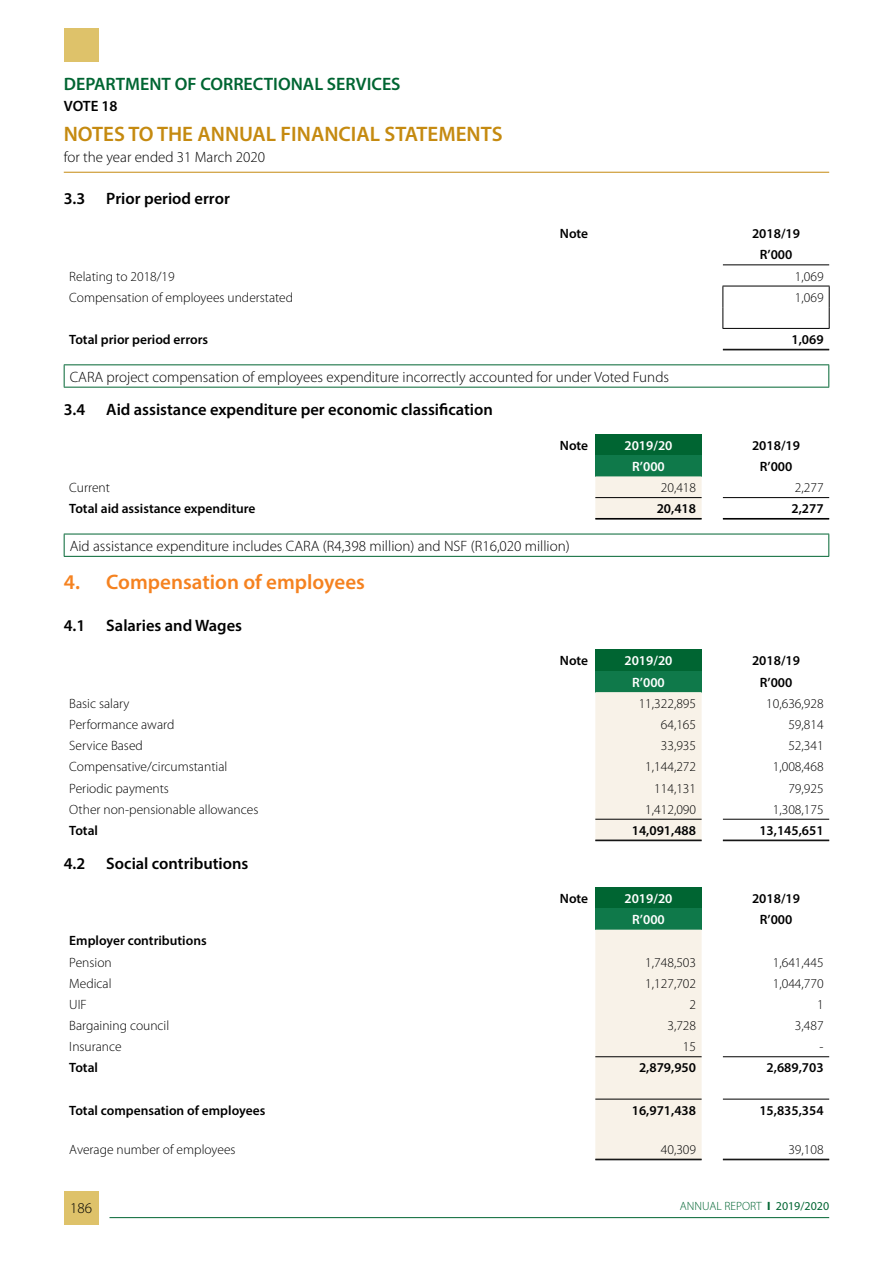
<style>
.page{position:relative;width:893px;height:1263px;background:#fff}
.page>*{position:absolute;margin:0;border:0;box-sizing:border-box;transform-origin:0 0}
.t1{font:600 21px "Myriad Pro";color:#c58a10}
.t2{font:600 21px "Myriad Pro";color:#f58220}
.t3{font:600 18px "Myriad Pro";color:#006532}
.t4{font:600 16.5px "Myriad Pro";color:#000}
.t5{font:300 15px "Myriad Pro";color:#000}
.t6{font:600 15px "Myriad Pro";letter-spacing:-.005em;color:#000}
.t7{font:300 13.5px "Myriad Pro";color:#000}
.t8{font:600 13.5px/21.1px "Myriad Pro";color:#000;text-align:center}
.t9{font:600 13.5px "Myriad Pro";color:#fff}
.t10{font:300 12px "Myriad Pro";color:#006532}
.s1{font-weight:700}
.s2{font-weight:400}
</style>
<div class="page">
<div style="left:64px;top:28px;width:34px;height:33px;background:#dec26a"></div>
<div style="left:64px;top:1191px;width:34px;height:33px;background:#dec26a"></div>
<hr style="left:109px;top:1217px;width:720px;height:1px;background:#006532">
<hr style="left:64px;top:172px;width:765px;height:1px;background:#c58a10">
<hr style="left:723px;top:264px;width:106px;height:1px;background:#000">
<hr style="left:722px;top:286px;width:108px;height:1px;background:#000">
<svg style="left:722px;top:286px;width:1px;height:42px"></svg>
<svg style="left:829px;top:286px;width:1px;height:42px"></svg>
<hr style="left:722px;top:328px;width:108px;height:1px;background:#000">
<hr style="left:723px;top:349px;width:106px;height:1px;background:#000">
<hr style="left:723px;top:350px;width:106px;height:1px;background:#000">
<hr style="left:64px;top:364px;width:765px;height:1px;background:#006532">
<svg style="left:64px;top:365px;width:1px;height:22px"></svg>
<svg style="left:828px;top:365px;width:1px;height:22px"></svg>
<hr style="left:64px;top:387px;width:765px;height:1px;background:#006532">
<div style="left:595px;top:434px;width:107px;height:21px;background:#006532"></div>
<div style="left:595px;top:455px;width:107px;height:21px;background:#0f794a"></div>
<div style="left:595px;top:476px;width:107px;height:42px;background:#f8f2e8"></div>
<hr style="left:595px;top:497px;width:107px;height:1px;background:#000">
<hr style="left:595px;top:518px;width:107px;height:1px;background:#000">
<hr style="left:595px;top:519px;width:107px;height:1px;background:#000">
<hr style="left:723px;top:497px;width:106px;height:1px;background:#000">
<hr style="left:723px;top:518px;width:106px;height:1px;background:#000">
<hr style="left:723px;top:519px;width:106px;height:1px;background:#000">
<hr style="left:64px;top:534px;width:765px;height:1px;background:#006532">
<svg style="left:64px;top:534px;width:1px;height:22px"></svg>
<svg style="left:828px;top:534px;width:1px;height:22px"></svg>
<hr style="left:64px;top:556px;width:765px;height:1px;background:#006532">
<div style="left:595px;top:650px;width:107px;height:21px;background:#006532"></div>
<div style="left:595px;top:671px;width:107px;height:21px;background:#0f794a"></div>
<div style="left:595px;top:692px;width:107px;height:148px;background:#f8f2e8"></div>
<hr style="left:595px;top:819px;width:107px;height:1px;background:#000">
<hr style="left:595px;top:840px;width:107px;height:1px;background:#000">
<hr style="left:723px;top:819px;width:106px;height:1px;background:#000">
<hr style="left:723px;top:840px;width:106px;height:1px;background:#000">
<div style="left:595px;top:887px;width:107px;height:21px;background:#006532"></div>
<div style="left:595px;top:908px;width:107px;height:22px;background:#0f794a"></div>
<div style="left:595px;top:930px;width:107px;height:229px;background:#f8f2e8"></div>
<hr style="left:595px;top:1056px;width:107px;height:1px;background:#000">
<hr style="left:723px;top:1056px;width:106px;height:1px;background:#000">
<hr style="left:595px;top:1099px;width:107px;height:1px;background:#000">
<hr style="left:723px;top:1099px;width:106px;height:1px;background:#000">
<hr style="left:595px;top:1159px;width:107px;height:1px;background:#000">
<hr style="left:723px;top:1159px;width:106px;height:1px;background:#000">
<h2 class="t3" style="left:64px;top:73px;width:338px">DEPARTMENT OF CORRECTIONAL SERVICES</h2>
<p class="t6" style="left:64px;top:96px;width:55px">VOTE 18</p>
<h1 class="t1" style="left:64px;top:120px;width:440px">NOTES TO THE ANNUAL FINANCIAL STATEMENTS</h1>
<p class="t5" style="left:64px;top:148px;width:203px">for the year ended 31 March 2020</p>
<p class="t4" style="left:64px;top:188px;width:23px">3.3</p>
<p class="t4" style="left:106px;top:188px;width:125px">Prior period error</p>
<p class="t8" style="left:560px;top:223px;width:30px">Note</p>
<p class="t8" style="left:752px;top:223px;width:49px">2018/19<br>R’000</p>
<p class="t7" style="left:69px;top:269px;width:107px">Relating to 2018/19</p>
<p class="t7" style="left:795px;top:269px;width:30px">1,069</p>
<p class="t7" style="left:69px;top:290px;width:225px">Compensation of employees understated</p>
<p class="t7" style="left:795px;top:290px;width:30px">1,069</p>
<p class="t8" style="left:69px;top:329px;width:140px">Total prior period errors</p>
<p class="t8" style="left:791px;top:329px;width:34px">1,069</p>
<p class="t5" style="left:70px;top:368px;width:601px">CARA project compensation of employees expenditure incorrectly accounted for under Voted Funds</p>
<p class="t4" style="left:64px;top:399px;width:23px">3.4</p>
<p class="t4" style="left:106px;top:399px;width:388px">Aid assistance expenditure per economic classification</p>
<p class="t8" style="left:560px;top:434px;width:30px">Note</p>
<p class="t9" style="left:624px;top:437px;width:49px">2019/20</p>
<p class="t8" style="left:752px;top:434px;width:49px">2018/19</p>
<p class="t9" style="left:632px;top:458px;width:34px">R’000</p>
<p class="t8" style="left:760px;top:455px;width:34px">R’000</p>
<p class="t7" style="left:69px;top:480px;width:42px">Current</p>
<p class="t7" style="left:661px;top:480px;width:37px">20,418</p>
<p class="t7" style="left:795px;top:480px;width:30px">2,277</p>
<p class="t8" style="left:69px;top:498px;width:188px">Total aid assistance expenditure</p>
<p class="t8" style="left:657px;top:498px;width:41px">20,418</p>
<p class="t8" style="left:791px;top:498px;width:34px">2,277</p>
<p class="t5" style="left:70px;top:538px;width:502px">Aid assistance expenditure includes CARA (R4,398 million) and NSF (R16,020 million)</p>
<h1 class="t2" style="left:64px;top:568px;width:303px">4. Compensation of employees</h1>
<p class="t4" style="left:64px;top:615px;width:23px">4.1</p>
<p class="t4" style="left:106px;top:615px;width:137px">Salaries and Wages</p>
<p class="t8" style="left:560px;top:650px;width:30px">Note</p>
<p class="t9" style="left:624px;top:652px;width:49px">2019/20</p>
<p class="t8" style="left:752px;top:650px;width:49px">2018/19</p>
<p class="t9" style="left:632px;top:673px;width:34px">R’000</p>
<p class="t8" style="left:760px;top:671px;width:34px">R’000</p>
<p class="t7" style="left:69px;top:696px;width:62px">Basic salary</p>
<p class="t7" style="left:639px;top:696px;width:59px">11,322,895</p>
<p class="t7" style="left:766px;top:696px;width:59px">10,636,928</p>
<p class="t7" style="left:69px;top:717px;width:107px">Performance award</p>
<p class="t7" style="left:661px;top:717px;width:37px">64,165</p>
<p class="t7" style="left:788px;top:717px;width:37px">59,814</p>
<p class="t7" style="left:69px;top:738px;width:75px">Service Based</p>
<p class="t7" style="left:661px;top:738px;width:37px">33,935</p>
<p class="t7" style="left:788px;top:738px;width:37px">52,341</p>
<p class="t7" style="left:69px;top:759px;width:160px">Compensative/circumstantial</p>
<p class="t7" style="left:645px;top:759px;width:52px">1,144,272</p>
<p class="t7" style="left:773px;top:759px;width:52px">1,008,468</p>
<p class="t7" style="left:69px;top:780px;width:101px">Periodic payments</p>
<p class="t7" style="left:654px;top:780px;width:43px">114,131</p>
<p class="t7" style="left:788px;top:780px;width:37px">79,925</p>
<p class="t7" style="left:69px;top:802px;width:191px">Other non-pensionable allowances</p>
<p class="t7" style="left:645px;top:802px;width:52px">1,412,090</p>
<p class="t7" style="left:773px;top:802px;width:52px">1,308,175</p>
<p class="t8" style="left:69px;top:819px;width:30px">Total</p>
<p class="t8" style="left:632px;top:819px;width:66px">14,091,488</p>
<p class="t8" style="left:759px;top:819px;width:66px">13,145,651</p>
<p class="t4" style="left:64px;top:852px;width:23px">4.2</p>
<p class="t4" style="left:106px;top:852px;width:144px">Social contributions</p>
<p class="t8" style="left:560px;top:887px;width:30px">Note</p>
<p class="t9" style="left:624px;top:890px;width:49px">2019/20</p>
<p class="t8" style="left:752px;top:887px;width:49px">2018/19</p>
<p class="t9" style="left:632px;top:911px;width:34px">R’000</p>
<p class="t8" style="left:760px;top:909px;width:34px">R’000</p>
<p class="t8" style="left:69px;top:930px;width:139px">Employer contributions</p>
<p class="t7" style="left:69px;top:954px;width:44px">Pension</p>
<p class="t7" style="left:645px;top:954px;width:52px">1,748,503</p>
<p class="t7" style="left:773px;top:954px;width:52px">1,641,445</p>
<p class="t7" style="left:69px;top:976px;width:44px">Medical</p>
<p class="t7" style="left:645px;top:976px;width:52px">1,127,702</p>
<p class="t7" style="left:773px;top:976px;width:52px">1,044,770</p>
<p class="t7" style="left:69px;top:997px;width:19px">UIF</p>
<p class="t7" style="left:689px;top:997px;width:8px">2</p>
<p class="t7" style="left:817px;top:997px;width:8px">1</p>
<p class="t7" style="left:69px;top:1018px;width:102px">Bargaining council</p>
<p class="t7" style="left:667px;top:1018px;width:30px">3,728</p>
<p class="t7" style="left:795px;top:1018px;width:30px">3,487</p>
<p class="t7" style="left:69px;top:1039px;width:54px">Insurance</p>
<p class="t7" style="left:683px;top:1039px;width:15px">15</p>
<p class="t7" style="left:820px;top:1039px;width:6px">-</p>
<p class="t8" style="left:69px;top:1057px;width:30px">Total</p>
<p class="t8" style="left:639px;top:1057px;width:59px">2,879,950</p>
<p class="t8" style="left:767px;top:1057px;width:59px">2,689,703</p>
<p class="t8" style="left:69px;top:1099px;width:197px">Total compensation of employees</p>
<p class="t8" style="left:632px;top:1099px;width:66px">16,971,438</p>
<p class="t8" style="left:759px;top:1099px;width:66px">15,835,354</p>
<p class="t7" style="left:69px;top:1142px;width:168px">Average number of employees</p>
<p class="t7" style="left:661px;top:1142px;width:37px">40,309</p>
<p class="t7" style="left:788px;top:1142px;width:37px">39,108</p>
<p class="t5" style="left:70px;top:1199px;width:23px">186</p>
<p class="t10" style="left:680px;top:1200px;width:151px">ANNUAL REPORT <span class="s1">I</span> <span class="s2">2019/2020</span></p>
</div>
